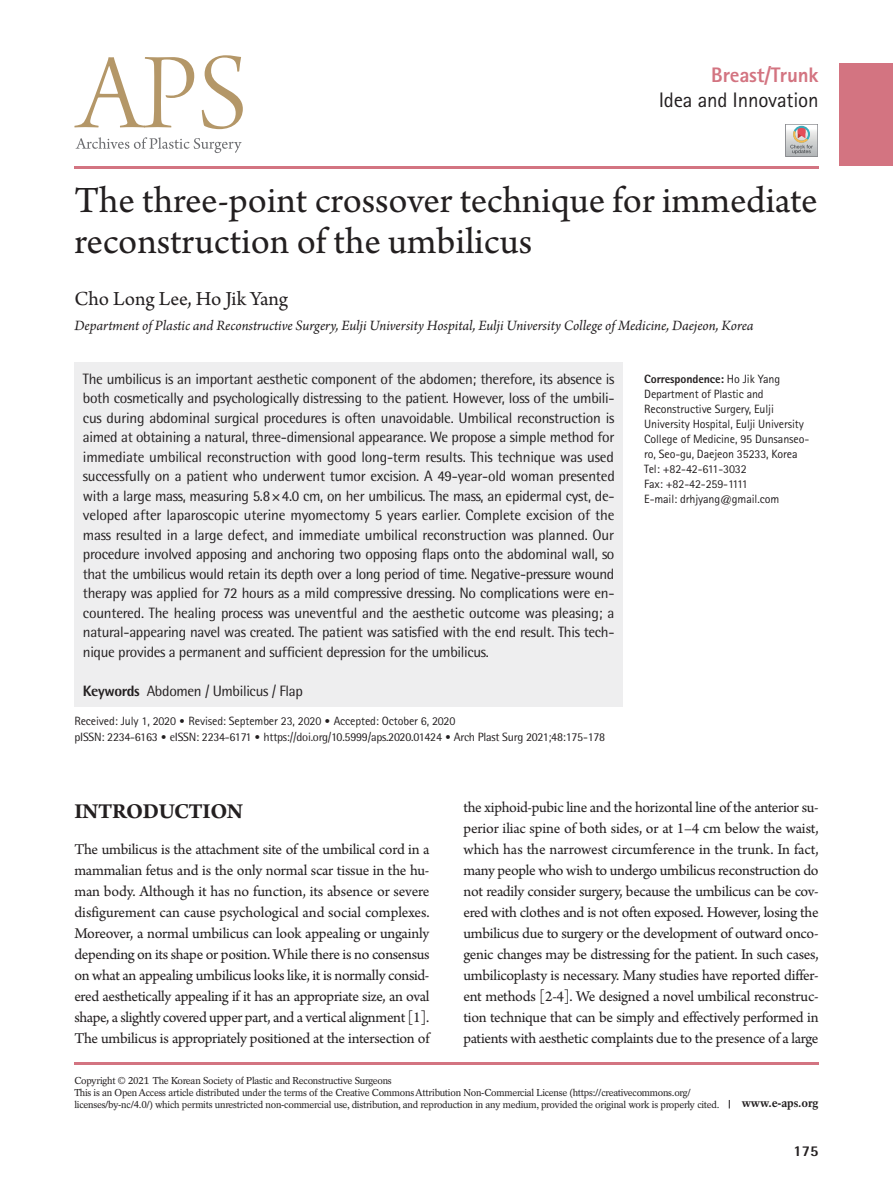
<style>
.page{position:relative;width:893px;height:1191px;background:#fff}
.page>*{position:absolute;margin:0;border:0;box-sizing:border-box;transform-origin:0 0}
.제목{font:39px/41px "Arno Pro";color:#231f20}
.대제목{font:700 22.5px "Arno Pro";letter-spacing:-.02em;color:#231f20}
.저자{font:21px "Arno Pro";letter-spacing:-.005em;color:#231f20}
.논문분류{font:21px "Rotis Sans Serif Std";letter-spacing:-.01em;color:#231f20}
.논문분류-2{font:800 21px "Rotis Sans Serif Std";letter-spacing:-.01em;color:#d37481}
.본문{font:15.75px/21px "Arno Pro";letter-spacing:-.02em;color:#231f20;text-align:justify}
.초록{font:15px/19.5px "Rotis Semi Sans Std";letter-spacing:-.02em;color:#231f20;text-align:justify}
.소속{font:italic 15px "Arno Pro";letter-spacing:-.005em;color:#231f20}
.t1{font:800 15px "Rotis Semi Sans Std";color:#231f20}
.교신저자{font:12px/15px "Rotis Sans Serif Std";letter-spacing:-.01em;color:#231f20}
.t2{font:12px "Rotis Semi Sans Std";letter-spacing:-.02em;color:#231f20}
.교신저자-2{font:800 12px "Rotis Sans Serif Std";letter-spacing:-.01em;color:#231f20}
.t3{font:700 12px "Rotation LT Std";letter-spacing:-.01em;color:#231f20}
.t4{font:10.05px/12px "Rotation LT Std";letter-spacing:-.025em;color:#231f20}
.s1{font-weight:800}
.s2{font-weight:400}
.s3{font-family:"DIN Pro";font-weight:300}
</style>
<div class="page">
<svg style="left:74px;top:55px;width:169px;height:74px"></svg>
<svg style="left:76px;top:137px;width:166px;height:16px"></svg>
<div style="left:74px;top:362px;width:549px;height:344px;background:#eeeeef"></div>
<div style="left:840px;top:64px;width:53px;height:102px;background:#d37481"></div>
<hr style="left:74px;top:167px;width:745px;height:2px;background:#d37481">
<hr style="left:74px;top:1062px;width:745px;height:2px;background:#d37481">
<svg style="left:785px;top:124px;width:33px;height:33px"></svg>
<p class="논문분류-2" style="left:711px;top:61px;width:109px">Breast/Trunk</p>
<p class="논문분류" style="left:659px;top:87px;width:161px">Idea and Innovation</p>
<p class="제목" style="left:74px;top:182px;width:745px">The three-point crossover technique for immediate reconstruction of the umbilicus</p>
<p class="저자" style="left:74px;top:287px;width:215px">Cho Long Lee, Ho Jik Yang</p>
<p class="소속" style="left:74px;top:317px;width:681px">Department of Plastic and Reconstructive Surgery, Eulji University Hospital, Eulji University College of Medicine, Daejeon, Korea</p>
<p class="초록" style="left:83px;top:369px;width:533px">The umbilicus is an important aesthetic component of the abdomen; therefore, its absence is both cosmetically and psychologically distressing to the patient. However, loss of the umbili&shy;cus during abdominal surgical procedures is often unavoidable. Umbilical reconstruction is aimed at obtaining a natural, three-dimensional appearance. We propose a simple method for immediate umbilical reconstruction with good long-term results. This technique was used successfully on a patient who underwent tumor excision. A 49-year-old woman presented with a large mass, measuring 5.8×4.0 cm, on her umbilicus. The mass, an epidermal cyst, de&shy;veloped after laparoscopic uterine myomectomy 5 years earlier. Complete excision of the mass resulted in a large defect, and immediate umbilical reconstruction was planned. Our procedure involved apposing and anchoring two opposing flaps onto the abdominal wall, so that the umbilicus would retain its depth over a long period of time. Negative-pressure wound therapy was applied for 72 hours as a mild compressive dressing. No complications were en&shy;countered. The healing process was uneventful and the aesthetic outcome was pleasing; a natural-appearing navel was created. The patient was satisfied with the end result. This tech&shy;nique provides a permanent and sufficient depression for the umbilicus.</p>
<p class="초록" style="left:83px;top:681px;width:221px"><span class="s1">Keywords</span> Abdomen / Umbilicus / Flap</p>
<p class="교신저자-2" style="left:644px;top:371px;width:137px">Correspondence: <span class="s2">Ho Jik Yang</span></p>
<p class="교신저자" style="left:644px;top:386px;width:167px">Department of Plastic and Reconstructive Surgery, Eulji University Hospital, Eulji University College of Medicine, 95 Dunsanseo&shy;ro, Seo-gu, Daejeon 35233, Korea</p>
<p class="교신저자" style="left:644px;top:461px;width:104px">Tel: +82-42-611-3032</p>
<p class="교신저자" style="left:644px;top:476px;width:105px">Fax: +82-42-259-1111</p>
<p class="교신저자" style="left:644px;top:491px;width:136px">E-mail: drhjyang@gmail.com</p>
<p class="교신저자" style="left:74px;top:713px;width:383px">Received: July 1, 2020 <span class="s3">•</span> Revised: September 23, 2020 <span class="s3">•</span> Accepted: October 6, 2020</p>
<p class="t2" style="left:74px;top:729px;width:532px">pISSN: 2234-6163 <span class="s3">•</span> eISSN: 2234-6171 <span class="s3">•</span> https://doi.org/10.5999/aps.2020.01424 <span class="s3">•</span> Arch Plast Surg 2021;48:175-178</p>
<p class="대제목" style="left:74px;top:798px;width:170px">INTRODUCTION</p>
<p class="본문" style="left:74px;top:840px;width:357px">The umbilicus is the attachment site of the umbilical cord in a mammalian fetus and is the only normal scar tissue in the hu&shy;man body. Although it has no function, its absence or severe disfigurement can cause psychological and social complexes.<br>Moreover, a normal umbilicus can look appealing or ungainly depending on its shape or position. While there is no consensus on what an appealing umbilicus looks like, it is normally consid&shy;ered aesthetically appealing if it has an appropriate size, an oval shape, a slightly covered upper part, and a vertical alignment [1].<br>The umbilicus is appropriately positioned at the intersection of</p>
<p class="본문" style="left:463px;top:798px;width:357px">the xiphoid-pubic line and the horizontal line of the anterior su&shy;perior iliac spine of both sides, or at 1–4 cm below the waist, which has the narrowest circumference in the trunk. In fact, many people who wish to undergo umbilicus reconstruction do not readily consider surgery, because the umbilicus can be cov&shy;ered with clothes and is not often exposed. However, losing the umbilicus due to surgery or the development of outward onco&shy;genic changes may be distressing for the patient. In such cases, umbilicoplasty is necessary. Many studies have reported differ&shy;ent methods [2-4]. We designed a novel umbilical reconstruc&shy;tion technique that can be simply and effectively performed in patients with aesthetic complaints due to the presence of a large</p>
<p class="t4" style="left:74px;top:1074px;width:319px">Copyright © 2021 The Korean Society of Plastic and Reconstructive Surgeons</p>
<p class="t4" style="left:74px;top:1086px;width:647px">This is an Open Access article distributed under the terms of the Creative Commons Attribution Non-Commercial License (https://creativecommons.org/ licenses/by-nc/4.0/) which permits unrestricted non-commercial use, distribution, and reproduction in any medium, provided the original work is properly cited.</p>
<p class="t3" style="left:742px;top:1096px;width:78px">www.e-aps.org</p>
<p class="t1" style="left:793px;top:1141px;width:27px">175</p>
</div>
